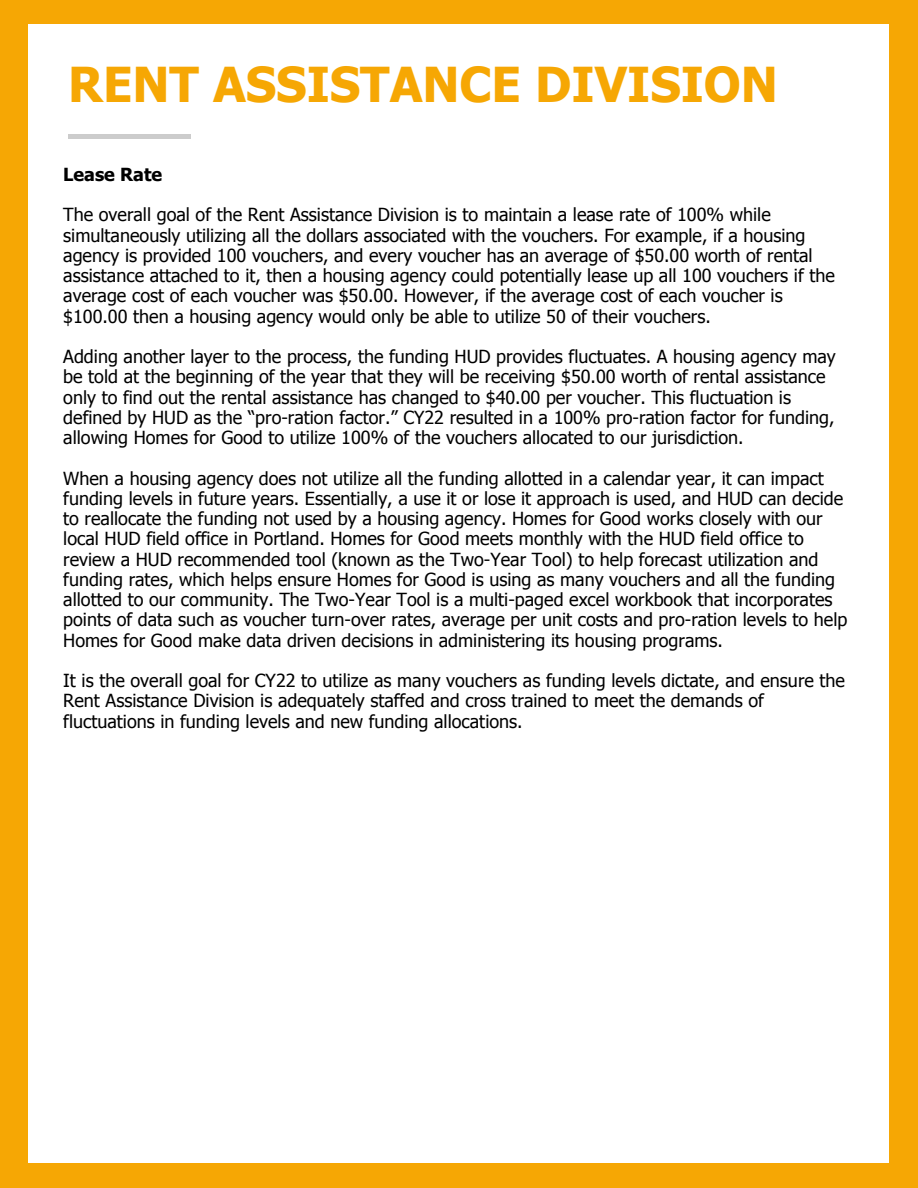
<style>
.page{position:relative;width:918px;height:1188px;background:#f6a704}
.page>*{position:absolute;margin:0;border:0;box-sizing:border-box;transform-origin:0 0}
.t1{font:700 48px "Tahoma";color:#f6a704}
.t2{font:18px/20.2px "Tahoma";color:#000}
.t3{font:700 18px "Tahoma";color:#000}
</style>
<div class="page">
<div style="left:29px;top:25px;width:860px;height:1138px;background:#fff"></div>
<hr style="left:68px;top:135px;width:123px;height:4px;background:#ccc">
<h1 class="t1" style="left:68px;top:54px;width:711px">RENT ASSISTANCE DIVISION</h1>
<p class="t3" style="left:63px;top:163px;width:100px">Lease Rate</p>
<p class="t2" style="left:63px;top:204px;width:773px">The overall goal of the Rent Assistance Division is to maintain a lease rate of 100% while simultaneously utilizing all the dollars associated with the vouchers. For example, if a housing agency is provided 100 vouchers, and every voucher has an average of $50.00 worth of rental assistance attached to it, then a housing agency could potentially lease up all 100 vouchers if the average cost of each voucher was $50.00. However, if the average cost of each voucher is $100.00 then a housing agency would only be able to utilize 50 of their vouchers.</p>
<p class="t2" style="left:63px;top:346px;width:774px">Adding another layer to the process, the funding HUD provides fluctuates. A housing agency may be told at the beginning of the year that they will be receiving $50.00 worth of rental assistance only to find out the rental assistance has changed to $40.00 per voucher. This fluctuation is defined by HUD as the “pro-ration factor.” CY22 resulted in a 100% pro-ration factor for funding, allowing Homes for Good to utilize 100% of the vouchers allocated to our jurisdiction.</p>
<p class="t2" style="left:63px;top:467px;width:786px">When a housing agency does not utilize all the funding allotted in a calendar year, it can impact funding levels in future years. Essentially, a use it or lose it approach is used, and HUD can decide to reallocate the funding not used by a housing agency. Homes for Good works closely with our local HUD field office in Portland. Homes for Good meets monthly with the HUD field office to review a HUD recommended tool (known as the Two-Year Tool) to help forecast utilization and funding rates, which helps ensure Homes for Good is using as many vouchers and all the funding allotted to our community. The Two-Year Tool is a multi-paged excel workbook that incorporates points of data such as voucher turn-over rates, average per unit costs and pro-ration levels to help Homes for Good make data driven decisions in administering its housing programs.</p>
<p class="t2" style="left:63px;top:670px;width:783px">It is the overall goal for CY22 to utilize as many vouchers as funding levels dictate, and ensure the<br>Rent Assistance Division is adequately staffed and cross trained to meet the demands of fluctuations in funding levels and new funding allocations.</p>
</div>
